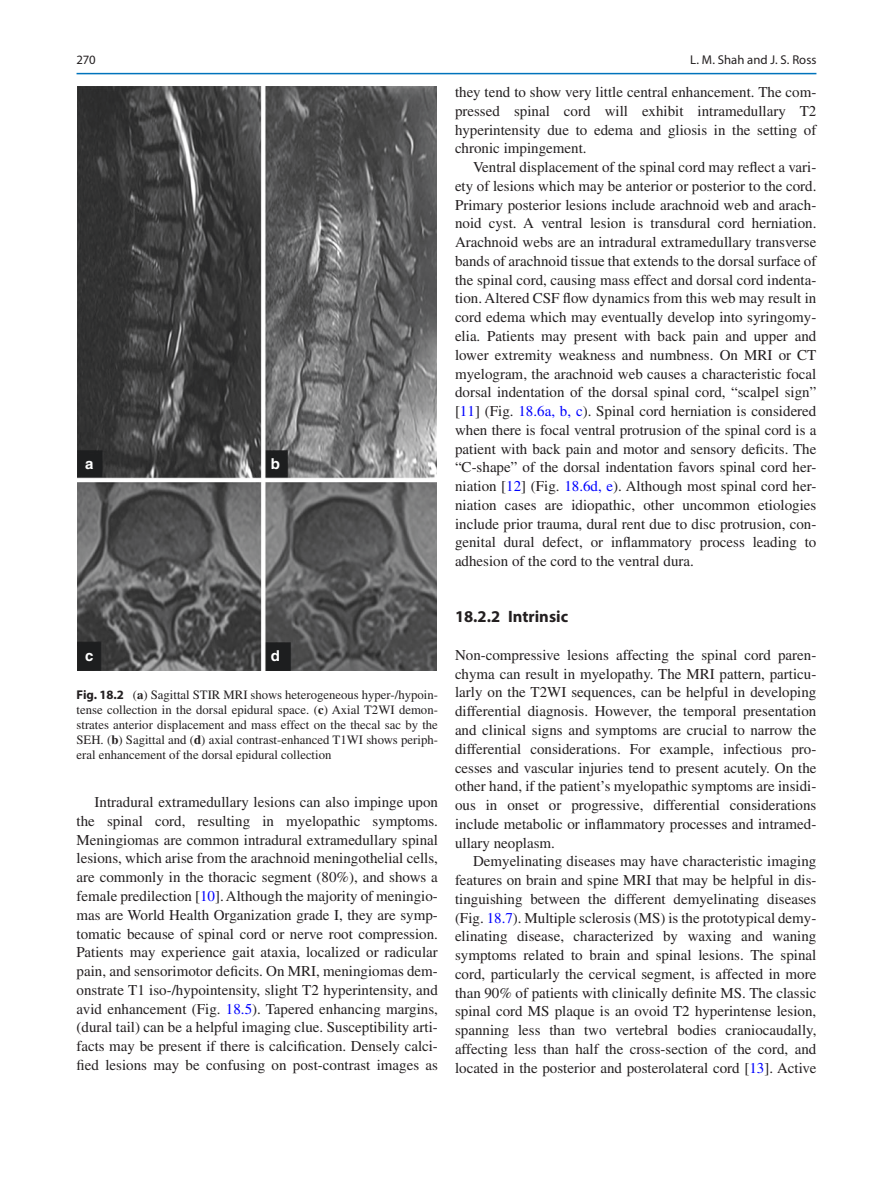
<style>
.page{position:relative;width:893px;height:1187px;background:#fff}
.page>*{position:absolute;margin:0;border:0;box-sizing:border-box;transform-origin:0 0}
._2_hd{font:700 16.5px "Myriad Pro";color:#231f20}
.Text{font:15px/18.8px "Times LT Std";color:#231f20;text-align:justify}
.Text_flush{font:15px/18.8px "Times LT Std";color:#231f20;text-align:justify}
.t1{font:700 15px "Helvetica LT Std";color:#fff}
.t2{font:12.75px/15px "Times LT Std";color:#231f20;text-align:justify}
.t3{font:12.75px "Myriad Pro";letter-spacing:.005em;color:#231f20}
.s1{color:#00f}
.s2{font-family:"Myriad Pro";font-weight:700}
.s3{font-weight:700}
</style>
<div class="page">
<img style="left:78px;top:87px;width:359px;height:583px">
<hr style="left:77px;top:73px;width:739px;height:1px;background:#0073bc">
<p class="t3" style="left:77px;top:52px;width:21px">270</p>
<p class="t1" style="left:85px;top:455px;width:10px">a</p>
<p class="t1" style="left:271px;top:455px;width:11px">b</p>
<p class="t3" style="left:690px;top:52px;width:128px">L. M. Shah and J. S. Ross</p>
<p class="Text" style="left:455px;top:83px;width:363px">they tend to show very little central enhancement. The com&shy;pressed spinal cord will exhibit intramedullary T2 hyperintensity due to edema and gliosis in the setting of chronic impingement.</p>
<p class="Text" style="left:455px;top:158px;width:363px;text-indent:18px">Ventral displacement of the spinal cord may reflect a vari&shy;ety of lesions which may be anterior or posterior to the cord.<br>Primary posterior lesions include arachnoid web and arach&shy;noid cyst. A ventral lesion is transdural cord herniation.<br>Arachnoid webs are an intradural extramedullary transverse bands of arachnoid tissue that extends to the dorsal surface of the spinal cord, causing mass effect and dorsal cord indenta&shy;tion. Altered CSF flow dynamics from this web may result in cord edema which may eventually develop into syringomy&shy;elia. Patients may present with back pain and upper and lower extremity weakness and numbness. On MRI or CT myelogram, the arachnoid web causes a characteristic focal dorsal indentation of the dorsal spinal cord, “scalpel sign” [<span class="s1">11</span>] (Fig. <span class="s1">18.6a, b, c</span>). Spinal cord herniation is considered when there is focal ventral protrusion of the spinal cord is a patient with back pain and motor and sensory deficits. The “C-shape” of the dorsal indentation favors spinal cord her&shy;niation [<span class="s1">12</span>] (Fig. <span class="s1">18.6d, e</span>). Although most spinal cord her&shy;niation cases are idiopathic, other uncommon etiologies include prior trauma, dural rent due to disc protrusion, con&shy;genital dural defect, or inflammatory process leading to adhesion of the cord to the ventral dura.</p>
<p class="t1" style="left:85px;top:646px;width:10px">c</p>
<p class="t1" style="left:271px;top:646px;width:11px">d</p>
<p class="t2" style="left:77px;top:687px;width:363px"><span class="s2">Fig. 18.2</span> (<span class="s3">a</span>) Sagittal STIR MRI shows heterogeneous hyper-/hypoin&shy;tense collection in the dorsal epidural space. (<span class="s3">c</span>) Axial T2WI demon&shy;strates anterior displacement and mass effect on the thecal sac by the SEH. (<span class="s3">b</span>) Sagittal and (<span class="s3">d</span>) axial contrast-enhanced T1WI shows periph&shy;eral enhancement of the dorsal epidural collection</p>
<p class="Text" style="left:77px;top:792px;width:363px;text-indent:18px">Intradural extramedullary lesions can also impinge upon the spinal cord, resulting in myelopathic symptoms.<br>Meningiomas are common intradural extramedullary spinal lesions, which arise from the arachnoid meningothelial cells, are commonly in the thoracic segment (80%), and shows a female predilection [<span class="s1">10</span>]. Although the majority of meningio&shy;mas are World Health Organization grade I, they are symp&shy;tomatic because of spinal cord or nerve root compression.<br>Patients may experience gait ataxia, localized or radicular pain, and sensorimotor deficits. On MRI, meningiomas dem&shy;onstrate T1 iso-/hypointensity, slight T2 hyperintensity, and avid enhancement (Fig. <span class="s1">18.5</span>). Tapered enhancing margins, (dural tail) can be a helpful imaging clue. Susceptibility arti&shy;facts may be present if there is calcification. Densely calci&shy;fied lesions may be confusing on post-contrast images as</p>
<h3 class="_2_hd" style="left:455px;top:606px;width:115px">18.2.2 Intrinsic</h3>
<p class="Text_flush" style="left:455px;top:645px;width:363px">Non-compressive lesions affecting the spinal cord paren&shy;chyma can result in myelopathy. The MRI pattern, particu&shy;larly on the T2WI sequences, can be helpful in developing differential diagnosis. However, the temporal presentation and clinical signs and symptoms are crucial to narrow the differential considerations. For example, infectious pro&shy;cesses and vascular injuries tend to present acutely. On the other hand, if the patient’s myelopathic symptoms are insidi&shy;ous in onset or progressive, differential considerations include metabolic or inflammatory processes and intramed&shy;ullary neoplasm.</p>
<p class="Text" style="left:455px;top:851px;width:363px;text-indent:18px">Demyelinating diseases may have characteristic imaging features on brain and spine MRI that may be helpful in dis&shy;tinguishing between the different demyelinating diseases (Fig. <span class="s1">18.7</span>). Multiple sclerosis (MS) is the prototypical demy&shy;elinating disease, characterized by waxing and waning symptoms related to brain and spinal lesions. The spinal cord, particularly the cervical segment, is affected in more than 90% of patients with clinically definite MS. The classic spinal cord MS plaque is an ovoid T2 hyperintense lesion, spanning less than two vertebral bodies craniocaudally, affecting less than half the cross-section of the cord, and located in the posterior and posterolateral cord [<span class="s1">13</span>]. Active</p>
</div>
